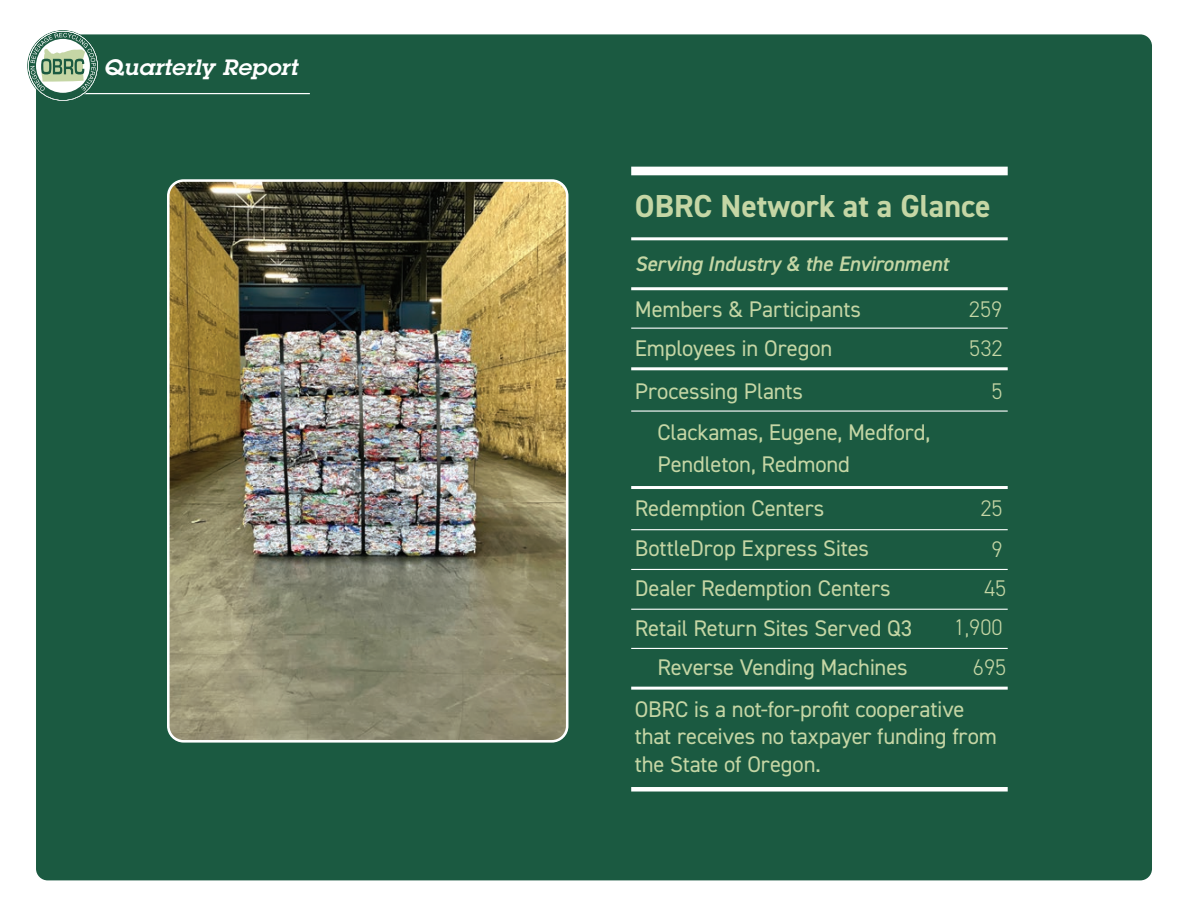
<style>
.page{position:relative;width:1188px;height:918px;background:#fff}
.page>*{position:absolute;margin:0;border:0;box-sizing:border-box;transform-origin:0 0}
.t1{font:700 31.8px "DIN2014";color:#c5d6a5}
.t2{font:22.65px/27.2px "DIN2014";letter-spacing:-.01em;color:#c5d6a5}
.t3{font:300 22.65px "DIN2014";color:#c5d6a5}
.t4{font:italic 600 21.75px "Lubalin Graph Std";letter-spacing:.01em;color:#fff;scale:1.06 1}
.t5{font:italic 600 21px "DIN2014";letter-spacing:-.005em;color:#c5d6a5}
</style>
<div class="page">
<div style="left:36px;top:34px;width:1116px;height:847px;background:#1b5a41"></div>
<hr style="left:81px;top:93px;width:229px;height:1px;background:#fff">
<svg style="left:27px;top:30px;width:72px;height:72px"></svg>
<hr style="left:631px;top:367px;width:377px;height:3px;background:#fff">
<hr style="left:631px;top:486px;width:377px;height:3px;background:#fff">
<hr style="left:631px;top:609px;width:377px;height:1px;background:#fff">
<hr style="left:631px;top:648px;width:377px;height:1px;background:#fff">
<hr style="left:631px;top:687px;width:377px;height:3px;background:#fff">
<hr style="left:631px;top:569px;width:377px;height:1px;background:#fff">
<div style="left:631px;top:787px;width:377px;height:5px;background:#fff"></div>
<hr style="left:631px;top:287px;width:377px;height:3px;background:#fff">
<hr style="left:631px;top:529px;width:377px;height:1px;background:#fff">
<hr style="left:631px;top:410px;width:377px;height:2px;background:#fff">
<hr style="left:631px;top:328px;width:377px;height:1px;background:#fff">
<div style="left:631px;top:167px;width:377px;height:8px;background:#fff"></div>
<hr style="left:631px;top:237px;width:377px;height:3px;background:#fff">
<img style="left:168px;top:181px;width:399px;height:559px">
<div style="left:167px;top:179px;width:401px;height:564px;border:3px solid #fff;border-radius:15px"></div>
<p class="t4" style="left:104px;top:52px;width:184px">Quarterly Report</p>
<h1 class="t1" style="left:635px;top:184px;width:357px">OBRC Network at a Glance</h1>
<p class="t5" style="left:635px;top:250px;width:315px">Serving Industry &amp; the Environment</p>
<p class="t2" style="left:635px;top:295px;width:228px">Members &amp; Participants</p>
<p class="t3" style="left:969px;top:296px;width:35px">259</p>
<p class="t2" style="left:635px;top:334px;width:199px">Employees in Oregon</p>
<p class="t3" style="left:969px;top:334px;width:35px">532</p>
<p class="t2" style="left:658px;top:370px;width:274px;line-height:41.1px;text-indent:-23px">Processing Plants<br>Clackamas, Eugene, Medford,</p>
<p class="t2" style="left:658px;top:450px;width:194px">Pendleton, Redmond</p>
<p class="t2" style="left:635px;top:494px;width:191px">Redemption Centers</p>
<p class="t2" style="left:635px;top:528px;width:257px;line-height:39.8px">BottleDrop Express Sites<br>Dealer Redemption Centers</p>
<p class="t2" style="left:635px;top:608px;width:279px;line-height:39px;text-align:right">Retail Return Sites Served Q3<br>Reverse Vending Machines</p>
<p class="t3" style="left:991px;top:377px;width:13px">5</p>
<p class="t3" style="left:980px;top:495px;width:24px">25</p>
<p class="t3" style="left:991px;top:535px;width:13px">9</p>
<p class="t3" style="left:984px;top:575px;width:24px">45</p>
<p class="t3" style="left:954px;top:614px;width:50px">1,900</p>
<p class="t3" style="left:973px;top:653px;width:35px">695</p>
<p class="t2" style="left:635px;top:695px;width:364px">OBRC is a not-for-profit cooperative that receives no taxpayer funding from the State of Oregon.</p>
</div>
